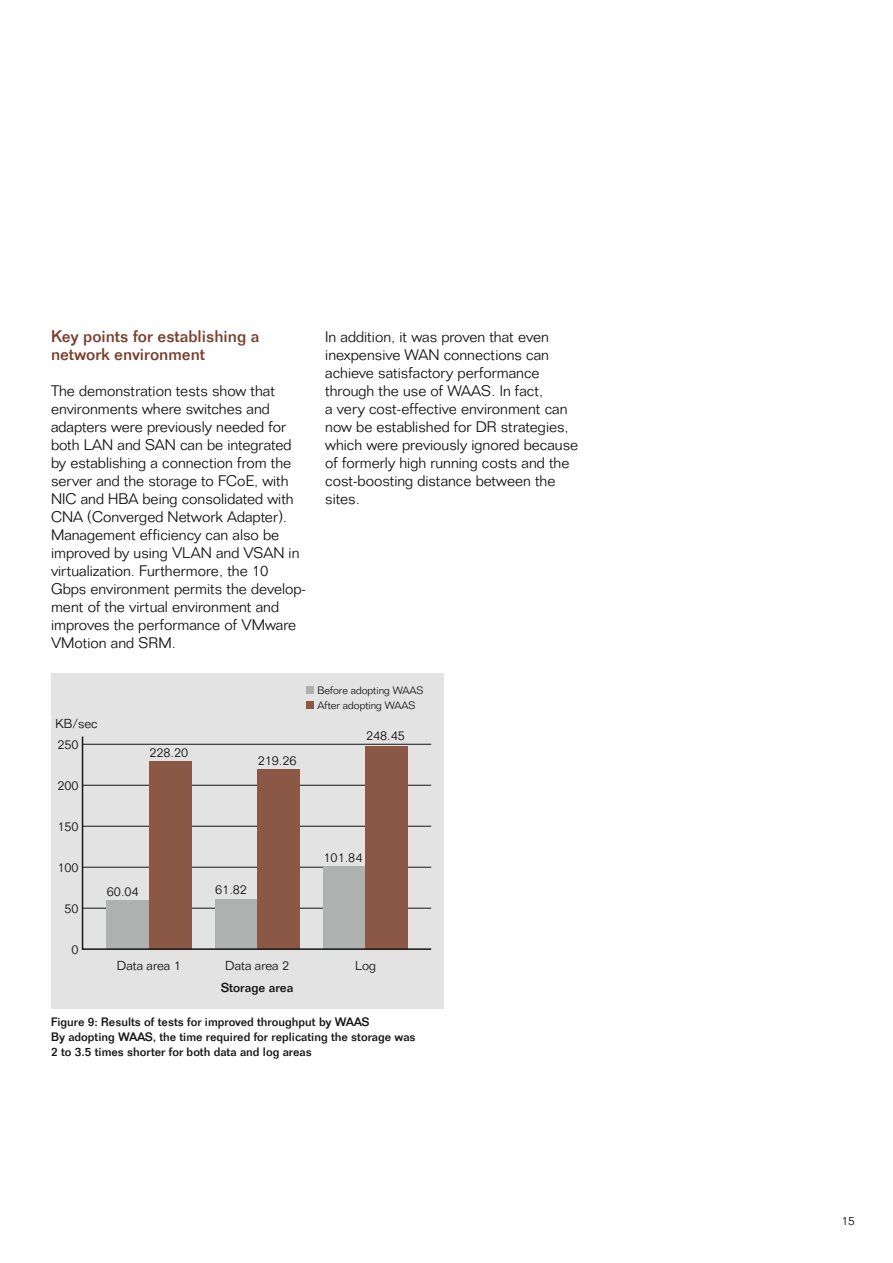
<style>
.page{position:relative;width:893px;height:1263px;background:#fff}
.page>*{position:absolute;margin:0;border:0;box-sizing:border-box;transform-origin:0 0}
.t1{font:500 16.5px/18px "SAP Sans 2007";color:#794130}
.t2{font:300 15px/18px "SAP Sans 2007";color:#141515}
.t3{font:300 12.75px "SAP Sans 2007";color:#141515}
.t4{font:500 12.75px "SAP Sans 2007";color:#141515}
.t5{font:500 12px/15px "SAP Sans 2007";color:#141515}
.t6{font:300 12px "SAP Sans 2007";color:#141515}
.t7{font:300 10.5px/15px "SAP Sans 2007";color:#141515}
</style>
<div class="page">
<div style="left:51px;top:673px;width:392px;height:335px;background:#e3e3e3"></div>
<svg style="left:81px;top:736px;width:351px;height:214px"></svg>
<div style="left:306px;top:686px;width:8px;height:7px;background:#afb0b0"></div>
<div style="left:306px;top:701px;width:8px;height:8px;background:#8c5846"></div>
<p class="t1" style="left:51px;top:328px;width:210px">Key points for establishing a network environment</p>
<p class="t2" style="left:51px;top:382px;width:257px">The demonstration tests show that environments where switches and adapters were previously needed for both LAN and SAN can be integrated by establishing a connection from the server and the storage to FCoE, with NIC and HBA being consolidated with CNA (Converged Network Adapter).<br>Management efficiency can also be improved by using VLAN and VSAN in virtualization. Furthermore, the 10<br>Gbps environment permits the develop&shy;ment of the virtual environment and improves the performance of VMware VMotion and SRM.</p>
<p class="t2" style="left:325px;top:328px;width:254px">In addition, it was proven that even inexpensive WAN connections can achieve satisfactory performance through the use of WAAS. In fact,<br>a very cost-effective environment can now be established for DR strategies, which were previously ignored because of formerly high running costs and the cost-boosting distance between the sites.</p>
<p class="t3" style="left:56px;top:716px;width:44px">KB/sec</p>
<p class="t3" style="left:57px;top:736px;width:23px">250</p>
<p class="t3" style="left:57px;top:777px;width:23px">200</p>
<p class="t3" style="left:149px;top:745px;width:40px">228.20</p>
<p class="t3" style="left:57px;top:818px;width:23px">150</p>
<p class="t3" style="left:57px;top:859px;width:23px">100</p>
<p class="t3" style="left:64px;top:900px;width:16px">50</p>
<p class="t3" style="left:72px;top:941px;width:9px">0</p>
<p class="t3" style="left:107px;top:883px;width:33px">60.04</p>
<p class="t3" style="left:117px;top:958px;width:66px">Data area 1</p>
<p class="t3" style="left:258px;top:752px;width:40px">219.26</p>
<p class="t7" style="left:318px;top:683px;width:107px">Before adopting WAAS<br>After adopting WAAS</p>
<p class="t3" style="left:366px;top:728px;width:40px">248.45</p>
<p class="t3" style="left:215px;top:882px;width:33px">61.82</p>
<p class="t3" style="left:225px;top:958px;width:66px">Data area 2</p>
<p class="t4" style="left:221px;top:980px;width:74px">Storage area</p>
<p class="t3" style="left:323px;top:849px;width:40px">101.84</p>
<p class="t3" style="left:355px;top:958px;width:22px">Log</p>
<p class="t5" style="left:51px;top:1015px;width:366px">Figure 9: Results of tests for improved throughput by WAAS<br>By adopting WAAS, the time required for replicating the storage was<br>2 to 3.5 times shorter for both data and log areas</p>
<p class="t6" style="left:841px;top:1213px;width:15px">15</p>
</div>
